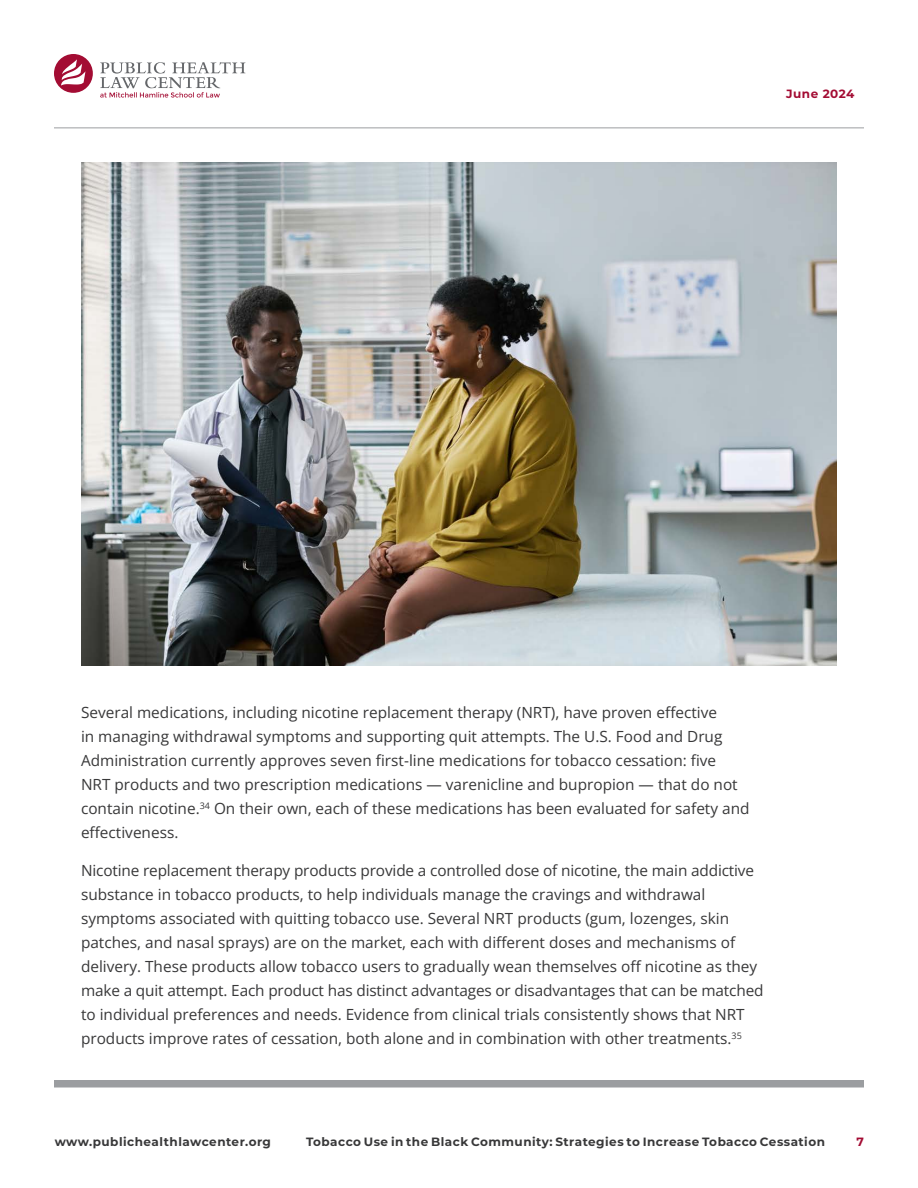
<style>
.page{position:relative;width:918px;height:1188px;background:#fff}
.page>*{position:absolute;margin:0;border:0;box-sizing:border-box;transform-origin:0 0}
.body{font:15.3px/24px "Open Sans";color:#383839}
.t1{font:700 12px "Montserrat";letter-spacing:.04em;color:#383839}
.t2{font:700 12px "Montserrat";letter-spacing:.04em;color:#a30c33}
</style>
<div class="page">
<div style="left:54px;top:1080px;width:810px;height:8px;background:#9b9da0"></div>
<hr style="left:54px;top:128px;width:810px;height:1px;background:#9b9da0">
<img style="left:81px;top:162px;width:756px;height:504px">
<svg style="left:54px;top:54px;width:39px;height:39px"></svg>
<svg style="left:100px;top:62px;width:145px;height:36px"></svg>
<p class="t2" style="left:786px;top:85px;width:70px">June 2024</p>
<p class="body" style="left:81px;top:700px;width:670px">Several medications, including nicotine replacement therapy (NRT), have proven effective<br>in managing withdrawal symptoms and supporting quit attempts. The U.S. Food and Drug Administration currently approves seven first-line medications for tobacco cessation: five NRT products and two prescription medications — varenicline and bupropion — that do not contain nicotine.<sup>34</sup> On their own, each of these medications has been evaluated for safety and effectiveness.</p>
<p class="body" style="left:81px;top:858px;width:684px">Nicotine replacement therapy products provide a controlled dose of nicotine, the main addictive substance in tobacco products, to help individuals manage the cravings and withdrawal symptoms associated with quitting tobacco use. Several NRT products (gum, lozenges, skin patches, and nasal sprays) are on the market, each with different doses and mechanisms of delivery. These products allow tobacco users to gradually wean themselves off nicotine as they make a quit attempt. Each product has distinct advantages or disadvantages that can be matched to individual preferences and needs. Evidence from clinical trials consistently shows that NRT products improve rates of cessation, both alone and in combination with other treatments.<sup>35</sup></p>
<p class="t1" style="left:55px;top:1133px;width:218px">www.publichealthlawcenter.org</p>
<p class="t1" style="left:306px;top:1133px;width:521px">Tobacco Use in the Black Community: Strategies to Increase Tobacco Cessation</p>
<p class="t2" style="left:857px;top:1133px;width:9px">7</p>
</div>
